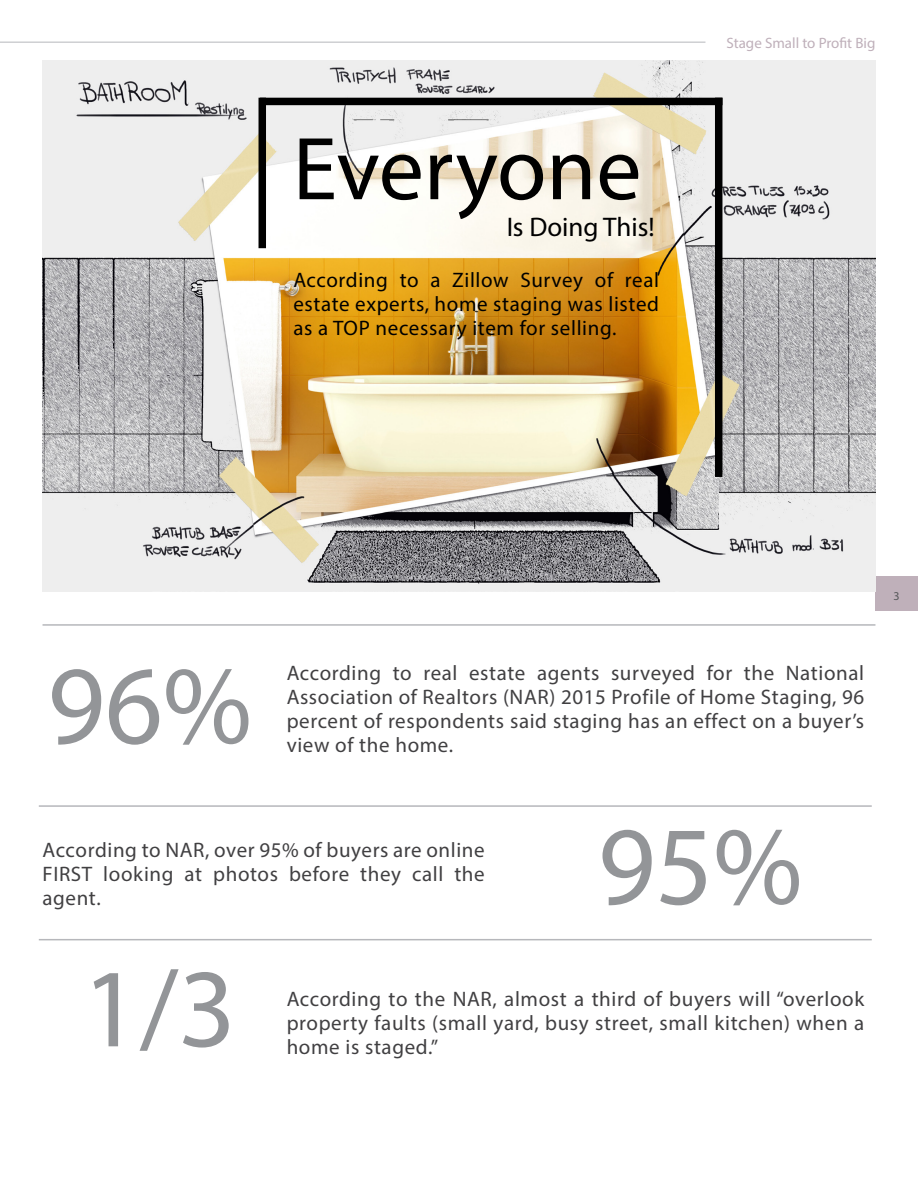
<style>
.page{position:relative;width:918px;height:1188px;background:#fff}
.page>*{position:absolute;margin:0;border:0;box-sizing:border-box;transform-origin:0 0}
.t1{font:112.5px "Myriad Pro";color:#939598}
.t2{font:90px "Myriad Pro";color:#000}
.t3{font:27px "Myriad Pro";color:#000}
.Body_Text{font:21px/24px "Myriad Pro";letter-spacing:.03em;color:#414042;text-align:justify}
.t4{font:21px/24px "Myriad Pro";letter-spacing:.03em;color:#000;text-align:justify}
.t5{font:15px "Myriad Pro";color:#bfb0ba}
.t6{font:12px "Myriad Pro";color:#57585a}
</style>
<div class="page">
<div style="left:875px;top:577px;width:43px;height:34px;background:#bfb0ba"></div>
<hr style="left:0;top:42px;width:705px;height:1px;background:#b6b7bb">
<img style="left:43px;top:60px;width:832px;height:532px">
<hr style="left:43px;top:624px;width:832px;height:2px;background:#b6b7bb">
<hr style="left:39px;top:805px;width:833px;height:2px;background:#b6b7bb">
<hr style="left:39px;top:939px;width:833px;height:1px;background:#b6b7bb">
<div style="left:259px;top:98px;width:7px;height:150px;background:#000"></div>
<div style="left:715px;top:98px;width:7px;height:379px;background:#000"></div>
<div style="left:260px;top:98px;width:462px;height:7px;background:#000"></div>
<h2 class="t2" style="left:293px;top:114px;width:350px">Everyone</h2>
<p class="t3" style="left:507px;top:210px;width:150px">Is Doing This!</p>
<p class="t4" style="left:293px;top:268px;width:367px">According to a Zillow Survey of real estate experts, home staging was listed as a TOP necessary item for selling.</p>
<p class="t5" style="left:726px;top:34px;width:151px">Stage Small to Profit Big</p>
<p class="t1" style="left:47px;top:636px;width:206px">96%</p>
<p class="Body_Text" style="left:287px;top:660px;width:579px">According to real estate agents surveyed for the National Association of Realtors (NAR) 2015 Profile of Home Staging, 96 percent of respondents said staging has an effect on a buyer’s view of the home.</p>
<p class="t6" style="left:894px;top:588px;width:8px">3</p>
<p class="Body_Text" style="left:43px;top:837px;width:444px">According to NAR, over 95% of buyers are online FIRST looking at photos before they call the agent.</p>
<p class="t1" style="left:598px;top:797px;width:206px">95%</p>
<p class="t1" style="left:82px;top:939px;width:156px">1/3</p>
<p class="Body_Text" style="left:287px;top:986px;width:579px">According to the NAR, almost a third of buyers will “overlook property faults (small yard, busy street, small kitchen) when a home is staged.”</p>
</div>
